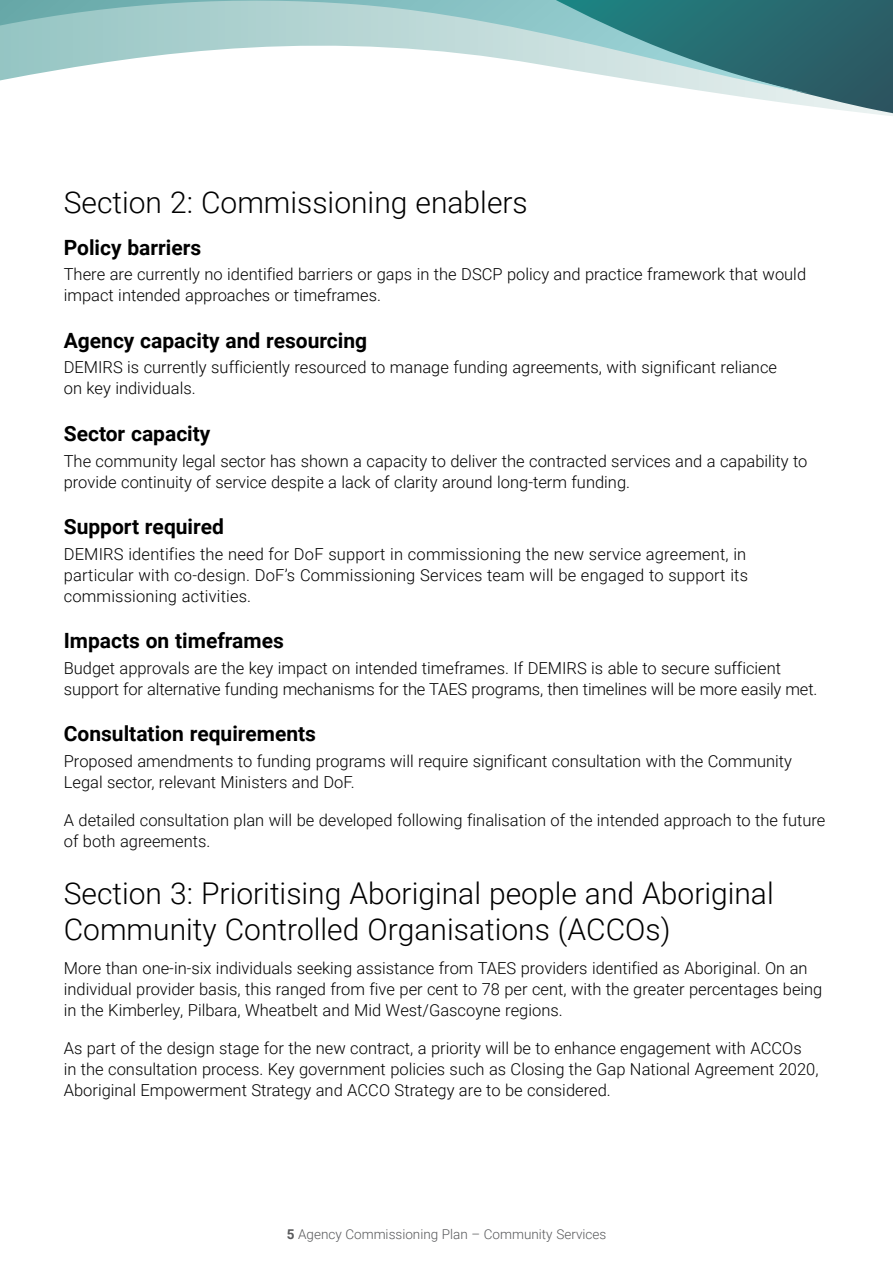
<style>
.page{position:relative;width:893px;height:1263px;background:#fff}
.page>*{position:absolute;margin:0;border:0;box-sizing:border-box;transform-origin:0 0}
.CP_H1{font:300 30px/36px "Roboto";color:#000}
.CP_H2{font:700 21px "Roboto";color:#000}
.CP_body{font:300 16.5px/21px "Roboto";color:#000}
.t1{font:300 13.5px "Roboto";color:#58595b}
.s1{font-weight:700}
</style>
<div class="page">
<svg style="left:725px;top:0;width:168px;height:116px"></svg>
<svg style="left:0;top:0;width:811px;height:94px"></svg>
<h1 class="CP_H1" style="left:64px;top:183px;width:465px">Section 2: Commissioning enablers</h1>
<h2 class="CP_H2" style="left:64px;top:233px;width:139px">Policy barriers</h2>
<p class="CP_body" style="left:64px;top:263px;width:744px">There are currently no identified barriers or gaps in the DSCP policy and practice framework that would impact intended approaches or timeframes.</p>
<h2 class="CP_H2" style="left:64px;top:326px;width:305px">Agency capacity and resourcing</h2>
<p class="CP_body" style="left:64px;top:356px;width:715px">DEMIRS is currently sufficiently resourced to manage funding agreements, with significant reliance on key individuals.</p>
<h2 class="CP_H2" style="left:64px;top:419px;width:148px">Sector capacity</h2>
<p class="CP_body" style="left:64px;top:449px;width:745px">The community legal sector has shown a capacity to deliver the contracted services and a capability to provide continuity of service despite a lack of clarity around long-term funding.</p>
<h2 class="CP_H2" style="left:64px;top:512px;width:162px">Support required</h2>
<p class="CP_body" style="left:64px;top:542px;width:686px;text-align:justify">DEMIRS identifies the need for DoF support in commissioning the new service agreement, in particular with co-design. DoF’s Commissioning Services team will be engaged to support its commissioning activities.</p>
<h2 class="CP_H2" style="left:64px;top:626px;width:222px">Impacts on timeframes</h2>
<p class="CP_body" style="left:64px;top:656px;width:755px">Budget approvals are the key impact on intended timeframes. If DEMIRS is able to secure sufficient support for alternative funding mechanisms for the TAES programs, then timelines will be more easily met.</p>
<h2 class="CP_H2" style="left:64px;top:719px;width:254px">Consultation requirements</h2>
<p class="CP_body" style="left:64px;top:750px;width:730px">Proposed amendments to funding programs will require significant consultation with the Community<br>Legal sector, relevant Ministers and DoF.</p>
<p class="CP_body" style="left:64px;top:809px;width:763px">A detailed consultation plan will be developed following finalisation of the intended approach to the future of both agreements.</p>
<h1 class="CP_H1" style="left:64px;top:874px;width:711px">Section 3: Prioritising Aboriginal people and Aboriginal<br>Community Controlled Organisations (ACCOs)</h1>
<p class="CP_body" style="left:64px;top:957px;width:760px">More than one-in-six individuals seeking assistance from TAES providers identified as Aboriginal. On an individual provider basis, this ranged from five per cent to 78 per cent, with the greater percentages being in the Kimberley, Pilbara, Wheatbelt and Mid West/Gascoyne regions.</p>
<p class="CP_body" style="left:64px;top:1037px;width:756px">As part of the design stage for the new contract, a priority will be to enhance engagement with ACCOs in the consultation process. Key government policies such as Closing the Gap National Agreement 2020,<br>Aboriginal Empowerment Strategy and ACCO Strategy are to be considered.</p>
<p class="t1" style="left:287px;top:1224px;width:321px"><span class="s1">5</span> Agency Commissioning Plan – Community Services</p>
</div>
